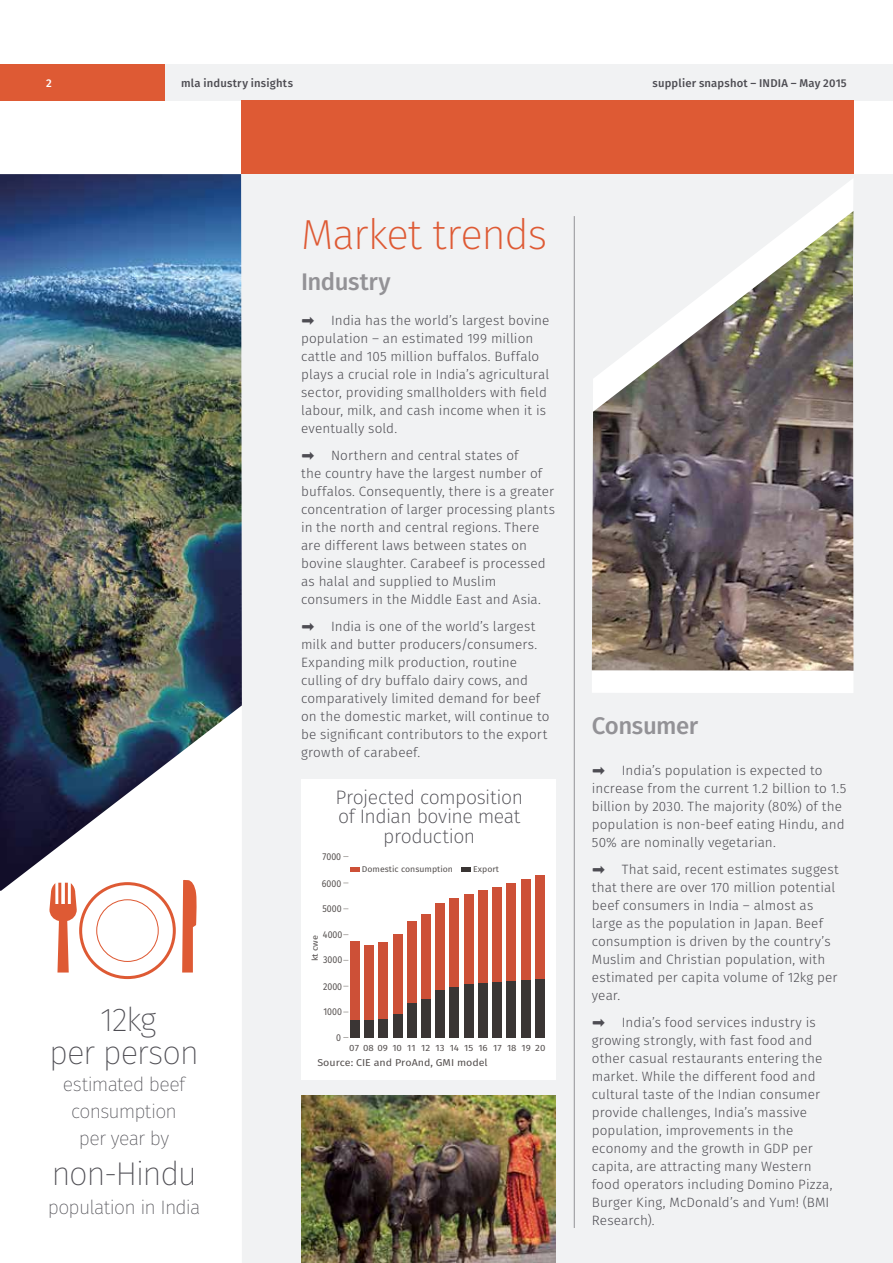
<style>
.page{position:relative;width:893px;height:1263px;background:#fff}
.page>*{position:absolute;margin:0;border:0;box-sizing:border-box;transform-origin:0 0}
.t1{font:200 42px "Fira Sans";letter-spacing:-.03em;color:#de5a34}
.t2{font:200 33px/33px "Fira Sans";letter-spacing:-.04em;color:#4e4d53;text-align:center}
.t3{font:500 24px "Fira Sans";letter-spacing:-.02em;color:#939296}
.t4{font:200 19.5px/27px "Fira Sans";letter-spacing:-.04em;color:#4e4d53;text-align:center}
.t5{font:200 19.5px/19.5px "Fira Sans";letter-spacing:-.025em;color:#4e4d53;text-align:center}
.t6{font:300 13.5px/18px "Fira Sans";letter-spacing:.005em;color:#4e4d53}
.t7{font:500 11.25px "Fira Sans";letter-spacing:.015em;color:#4e4d53}
.t8{font:500 11.25px "Fira Sans";color:#fff}
.t9{font:9.9px "Fira Sans";color:#565150;scale:.89 1}
.t10{font:9.9px "Fira Sans";color:#565150;scale:1.07 1}
.t11{font:9px "Fira Sans";color:#565150;scale:1.07 1}
.t12{font:8.4px "Fira Sans";color:#565150;scale:1.04 1}
.t13{font:8.25px "Fira Sans";color:#565150;scale:1.11 1}
</style>
<div class="page">
<div style="left:134px;top:64px;width:758px;height:36px;background:#f1f2f3"></div>
<div style="left:0;top:174px;width:892px;height:1089px;background:#f1f2f3"></div>
<div style="left:0;top:891px;width:242px;height:372px;background:#fff"></div>
<div style="left:301px;top:779px;width:255px;height:301px;background:#fff"></div>
<svg style="left:49px;top:891px;width:28px;height:81px"></svg>
<svg style="left:182px;top:891px;width:15px;height:81px"></svg>
<div style="left:79px;top:882px;width:97px;height:97px;border:3px solid #de5a34;border-radius:50%"></div>
<div style="left:97px;top:900px;width:61px;height:61px;background:#fff;border-radius:50%"></div>
<div style="left:96px;top:899px;width:63px;height:63px;border:1px solid #de5a34;border-radius:50%"></div>
<svg style="left:592px;top:179px;width:261px;height:514px"></svg>
<img style="left:592px;top:211px;width:261px;height:460px">
<img style="left:301px;top:1095px;width:255px;height:168px">
<img style="left:0;top:174px;width:242px;height:717px">
<div style="left:0;top:64px;width:165px;height:36px;background:#de5a34"></div>
<div style="left:241px;top:100px;width:612px;height:74px;background:#de5a34"></div>
<hr style="left:574px;top:216px;width:1px;height:1012px;background:#939296">
<div style="left:535px;top:978px;width:10px;height:60px;background:#3a3534"></div>
<div style="left:521px;top:979px;width:9px;height:59px;background:#3a3534"></div>
<div style="left:507px;top:980px;width:9px;height:58px;background:#3a3534"></div>
<div style="left:493px;top:981px;width:9px;height:57px;background:#3a3534"></div>
<div style="left:478px;top:983px;width:10px;height:55px;background:#3a3534"></div>
<div style="left:464px;top:984px;width:9px;height:54px;background:#3a3534"></div>
<div style="left:450px;top:987px;width:9px;height:51px;background:#3a3534"></div>
<div style="left:436px;top:989px;width:9px;height:49px;background:#3a3534"></div>
<div style="left:421px;top:999px;width:10px;height:39px;background:#3a3534"></div>
<div style="left:407px;top:1003px;width:9px;height:35px;background:#3a3534"></div>
<div style="left:393px;top:1013px;width:9px;height:25px;background:#3a3534"></div>
<div style="left:379px;top:1019px;width:9px;height:19px;background:#3a3534"></div>
<div style="left:364px;top:1020px;width:10px;height:18px;background:#3a3534"></div>
<div style="left:350px;top:1020px;width:9px;height:18px;background:#3a3534"></div>
<div style="left:535px;top:875px;width:10px;height:103px;background:#cd5037"></div>
<div style="left:521px;top:879px;width:9px;height:100px;background:#cd5037"></div>
<div style="left:507px;top:883px;width:9px;height:97px;background:#cd5037"></div>
<div style="left:493px;top:887px;width:9px;height:94px;background:#cd5037"></div>
<div style="left:478px;top:891px;width:10px;height:92px;background:#cd5037"></div>
<div style="left:464px;top:894px;width:9px;height:90px;background:#cd5037"></div>
<div style="left:450px;top:899px;width:9px;height:88px;background:#cd5037"></div>
<div style="left:436px;top:903px;width:9px;height:86px;background:#cd5037"></div>
<div style="left:421px;top:915px;width:10px;height:84px;background:#cd5037"></div>
<div style="left:407px;top:921px;width:9px;height:82px;background:#cd5037"></div>
<div style="left:393px;top:934px;width:9px;height:79px;background:#cd5037"></div>
<div style="left:379px;top:942px;width:9px;height:77px;background:#cd5037"></div>
<div style="left:364px;top:945px;width:10px;height:75px;background:#cd5037"></div>
<div style="left:350px;top:941px;width:9px;height:79px;background:#cd5037"></div>
<svg style="left:350px;top:867px;width:9px;height:4px"></svg>
<svg style="left:461px;top:867px;width:9px;height:4px"></svg>
<p class="t8" style="left:46px;top:75px;width:7px">2</p>
<p class="t7" style="left:181px;top:75px;width:113px">mla industry insights</p>
<p class="t7" style="left:653px;top:75px;width:196px">supplier snapshot – INDIA – May 2015</p>
<h2 class="t2" style="left:49px;top:1005px;width:151px">12kg<br>per person</h2>
<h3 class="t4" style="left:63px;top:1072px;width:124px">estimated beef consumption per year by</h3>
<h2 class="t2" style="left:51px;top:1159px;width:147px">non-Hindu</h2>
<h3 class="t4" style="left:48px;top:1195px;width:154px">population in India</h3>
<h1 class="t1" style="left:301px;top:205px;width:248px">Market trends</h1>
<h3 class="t3" style="left:301px;top:264px;width:91px">Industry</h3>
<p class="t6" style="left:301px;top:313px;width:250px">➡ India has the world’s largest bovine population – an estimated 199 million cattle and 105 million buffalos. Buffalo plays a crucial role in India’s agricultural sector, providing smallholders with field labour, milk, and cash income when it is eventually sold.</p>
<p class="t6" style="left:301px;top:448px;width:255px">➡ Northern and central states of<br>the country have the largest number of buffalos. Consequently, there is a greater concentration of larger processing plants in the north and central regions. There are different laws between states on bovine slaughter. Carabeef is processed as halal and supplied to Muslim consumers in the Middle East and Asia.</p>
<p class="t6" style="left:301px;top:618px;width:250px">➡ India is one of the world’s largest milk and butter producers/consumers.<br>Expanding milk production, routine culling of dry buffalo dairy cows, and comparatively limited demand for beef on the domestic market, will continue to be significant contributors to the export growth of carabeef.</p>
<h3 class="t5" style="left:336px;top:789px;width:189px">Projected composition of Indian bovine meat production</h3>
<p class="t9" style="left:322px;top:850px;width:23px">7000</p>
<p class="t9" style="left:322px;top:876px;width:23px">6000</p>
<p class="t9" style="left:322px;top:902px;width:23px">5000</p>
<p class="t9" style="left:323px;top:928px;width:23px">4000</p>
<p class="t13" style="left:309px;top:961px;width:25px;rotate:-90deg">kt cwe</p>
<p class="t9" style="left:323px;top:953px;width:23px">3000</p>
<p class="t9" style="left:323px;top:979px;width:23px">2000</p>
<p class="t9" style="left:323px;top:1005px;width:22px">1000</p>
<p class="t9" style="left:336px;top:1030px;width:7px">0</p>
<p class="t12" style="left:362px;top:863px;width:89px">Domestic consumption</p>
<p class="t12" style="left:473px;top:863px;width:26px">Export</p>
<p class="t11" style="left:349px;top:1041px;width:144px">07 08 09 10 11 12 13 14 15 16 17</p>
<p class="t11" style="left:507px;top:1041px;width:37px">18 19 20</p>
<p class="t10" style="left:317px;top:1055px;width:161px">Source: CIE and ProAnd, GMI model</p>
<h3 class="t3" style="left:592px;top:708px;width:108px">Consumer</h3>
<p class="t6" style="left:592px;top:763px;width:256px">➡ India’s population is expected to increase from the current 1.2 billion to 1.5 billion by 2030. The majority (80%) of the population is non-beef eating Hindu, and 50% are nominally vegetarian.</p>
<p class="t6" style="left:592px;top:862px;width:248px">➡ That said, recent estimates suggest that there are over 170 million potential beef consumers in India – almost as large as the population in Japan. Beef consumption is driven by the country’s Muslim and Christian population, with estimated per capita volume of 12kg per year.</p>
<p class="t6" style="left:592px;top:1015px;width:242px">➡ India’s food services industry is growing strongly, with fast food and other casual restaurants entering the market. While the different food and cultural taste of the Indian consumer provide challenges, India’s massive population, improvements in the economy and the growth in GDP per capita, are attracting many Western food operators including Domino Pizza, Burger King, McDonald’s and Yum! (BMI Research).</p>
</div>
